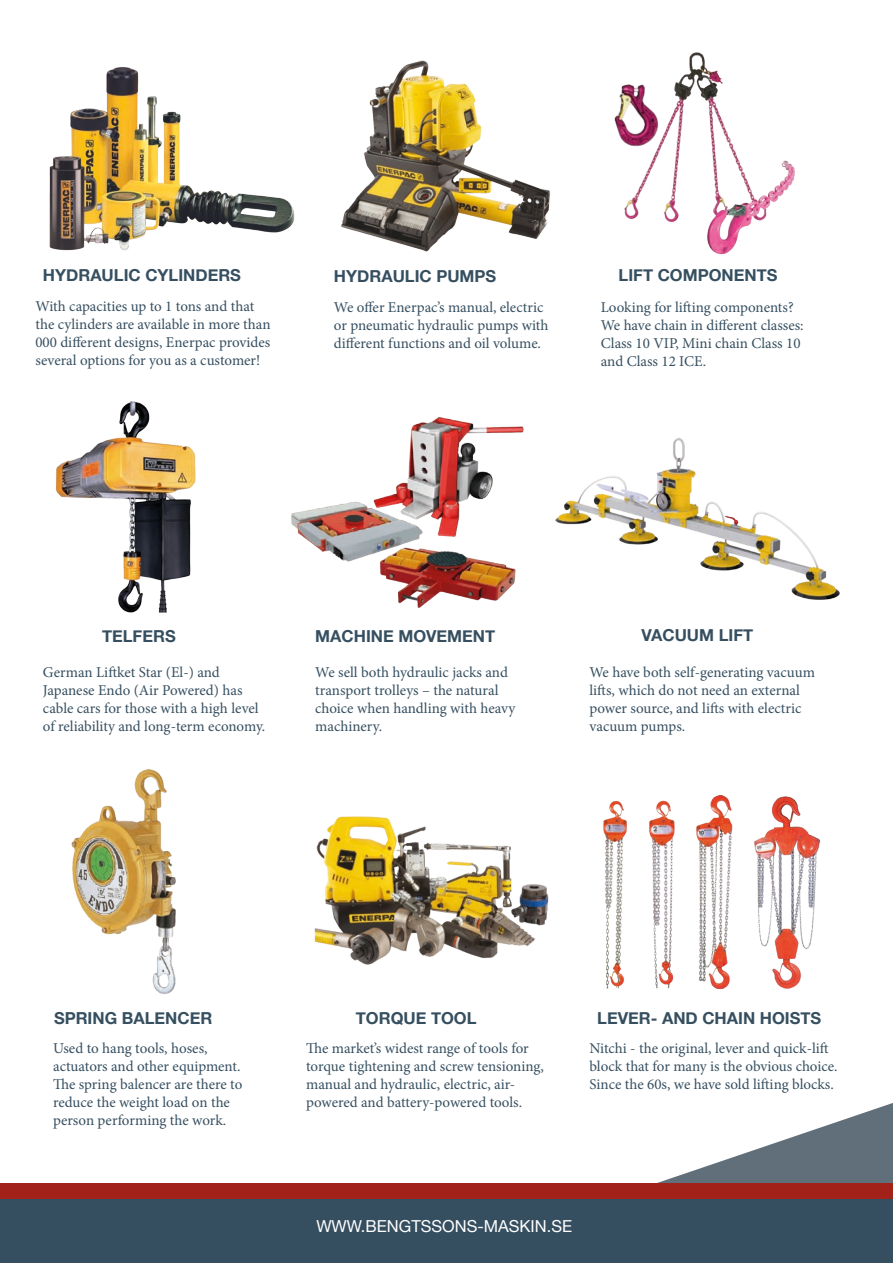
<style>
.page{position:relative;width:893px;height:1263px;background:#fff}
.page>*{position:absolute;margin:0;border:0;box-sizing:border-box;transform-origin:0 0}
.t1{font:700 16.5px "Helvetica Neue";color:#364f60}
.t2{font:16.5px "Helvetica Neue";color:#fff}
.t3{font:15px/18px "Minion Pro";color:#364f60}
</style>
<div class="page">
<svg style="left:657px;top:1103px;width:236px;height:80px"></svg>
<img style="left:49px;top:67px;width:246px;height:184px">
<img style="left:341px;top:60px;width:210px;height:192px">
<img style="left:55px;top:401px;width:141px;height:212px">
<img style="left:291px;top:417px;width:233px;height:191px">
<img style="left:555px;top:438px;width:285px;height:162px">
<img style="left:614px;top:52px;width:181px;height:203px">
<div style="left:0;top:1183px;width:893px;height:49px;background:#a22219"></div>
<div style="left:0;top:1200px;width:893px;height:63px;background:#364f60"></div>
<img style="left:314px;top:816px;width:235px;height:149px">
<img style="left:603px;top:795px;width:218px;height:195px">
<img style="left:71px;top:769px;width:105px;height:225px">
<p class="t1" style="left:43px;top:262px;width:200px">HYDRAULIC CYLINDERS</p>
<p class="t1" style="left:334px;top:263px;width:164px">HYDRAULIC PUMPS</p>
<p class="t1" style="left:619px;top:262px;width:160px">LIFT COMPONENTS</p>
<p class="t3" style="left:35px;top:297px;width:237px">With capacities up to 1 tons and that the cylinders are available in more than 000 different designs, Enerpac provides several options for you as a customer!</p>
<p class="t3" style="left:334px;top:298px;width:216px">We offer Enerpac’s manual, electric or pneumatic hydraulic pumps with different functions and oil volume.</p>
<p class="t3" style="left:601px;top:298px;width:204px">Looking for lifting components?<br>We have chain in different classes:<br>Class 10 VIP, Mini chain Class 10 and Class 12 ICE.</p>
<p class="t1" style="left:102px;top:623px;width:75px">TELFERS</p>
<p class="t1" style="left:315px;top:623px;width:181px">MACHINE MOVEMENT</p>
<p class="t1" style="left:641px;top:622px;width:113px">VACUUM LIFT</p>
<p class="t3" style="left:43px;top:663px;width:178px">German Liftket Star (El-) and</p>
<p class="t3" style="left:43px;top:681px;width:201px">Japanese Endo (Air Powered) has</p>
<p class="t3" style="left:43px;top:699px;width:224px">cable cars for those with a high level of reliability and long-term economy.</p>
<p class="t3" style="left:315px;top:663px;width:201px">We sell both hydraulic jacks and transport trolleys – the natural choice when handling with heavy machinery.</p>
<p class="t3" style="left:589px;top:663px;width:227px">We have both self-generating vacuum lifts, which do not need an external power source, and lifts with electric vacuum pumps.</p>
<p class="t1" style="left:54px;top:1005px;width:160px">SPRING BALENCER</p>
<p class="t1" style="left:356px;top:1005px;width:122px">TORQUE TOOL</p>
<p class="t1" style="left:597px;top:1005px;width:225px">LEVER- AND CHAIN HOISTS</p>
<p class="t3" style="left:53px;top:1039px;width:156px">Used to hang tools, hoses,</p>
<p class="t3" style="left:53px;top:1057px;width:191px">actuators and other equipment.<br>The spring balencer are there to</p>
<p class="t3" style="left:53px;top:1093px;width:178px">reduce the weight load on the person performing the work.</p>
<p class="t3" style="left:306px;top:1039px;width:239px">The market’s widest range of tools for torque tightening and screw tensioning, manual and hydraulic, electric, air&shy;powered and battery-powered tools.</p>
<p class="t3" style="left:589px;top:1039px;width:249px">Nitchi - the original, lever and quick-lift block that for many is the obvious choice.<br>Since the 60s, we have sold lifting blocks.</p>
<p class="t2" style="left:316px;top:1215px;width:257px">WWW.BENGTSSONS-MASKIN.SE</p>
</div>
